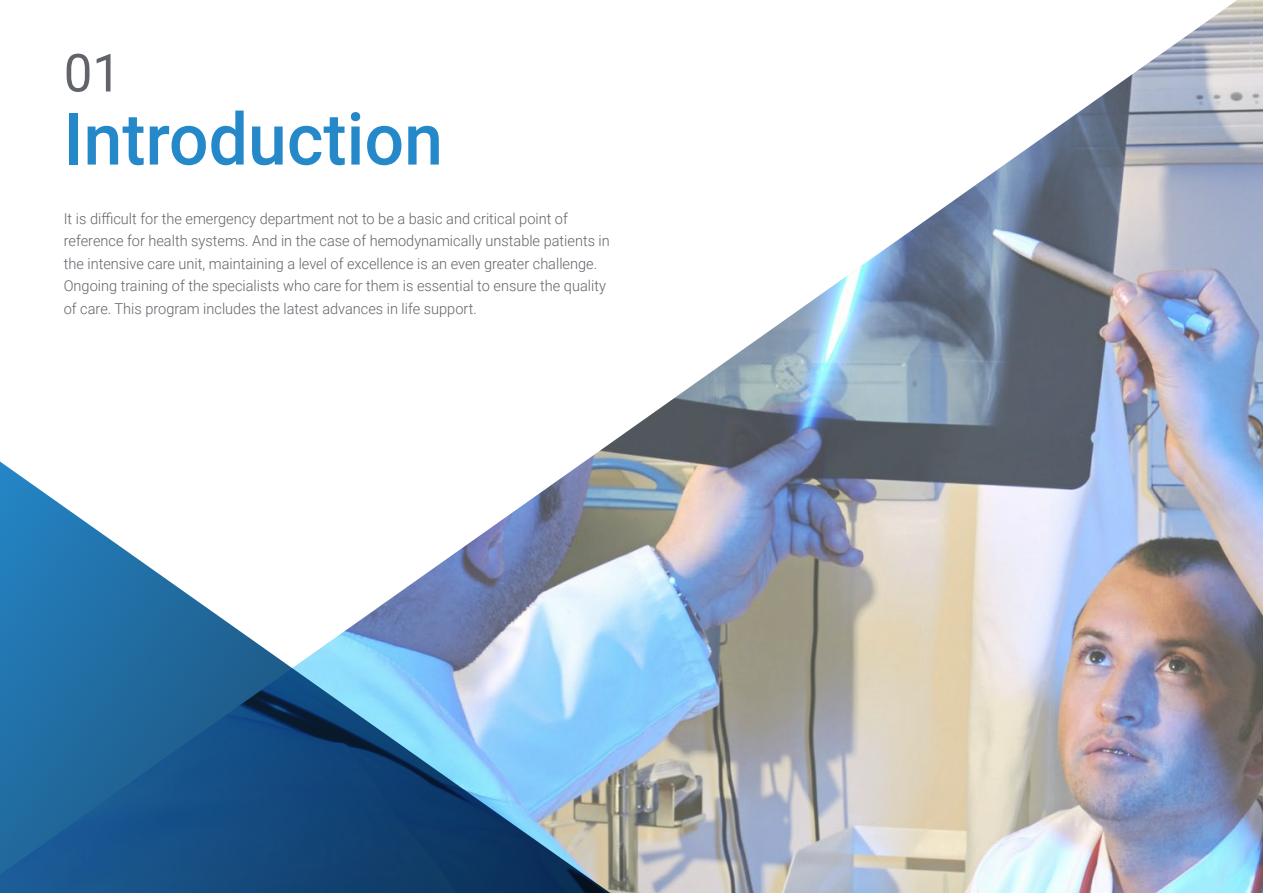
<style>
.page{position:relative;width:1263px;height:893px;background:#fff}
.page>*{position:absolute;margin:0;border:0;box-sizing:border-box;transform-origin:0 0}
.t1{font:500 72px "Roboto";color:#2488c9}
.t2{font:52.5px "Roboto";color:#61646a}
.t3{font:300 15px/22.5px "Roboto";color:#61646a}
</style>
<div class="page">
<img style="left:606px;top:0;width:657px;height:893px">
<svg style="left:0;top:446px;width:640px;height:447px"></svg>
<h2 class="t2" style="left:64px;top:36px;width:59px">01</h2>
<h1 class="t1" style="left:64px;top:89px;width:381px">Introduction</h1>
<p class="t3" style="left:64px;top:207px;width:547px">It is difficult for the emergency department not to be a basic and critical point of reference for health systems. And in the case of hemodynamically unstable patients in the intensive care unit, maintaining a level of excellence is an even greater challenge.<br>Ongoing training of the specialists who care for them is essential to ensure the quality of care. This program includes the latest advances in life support.</p>
</div>
